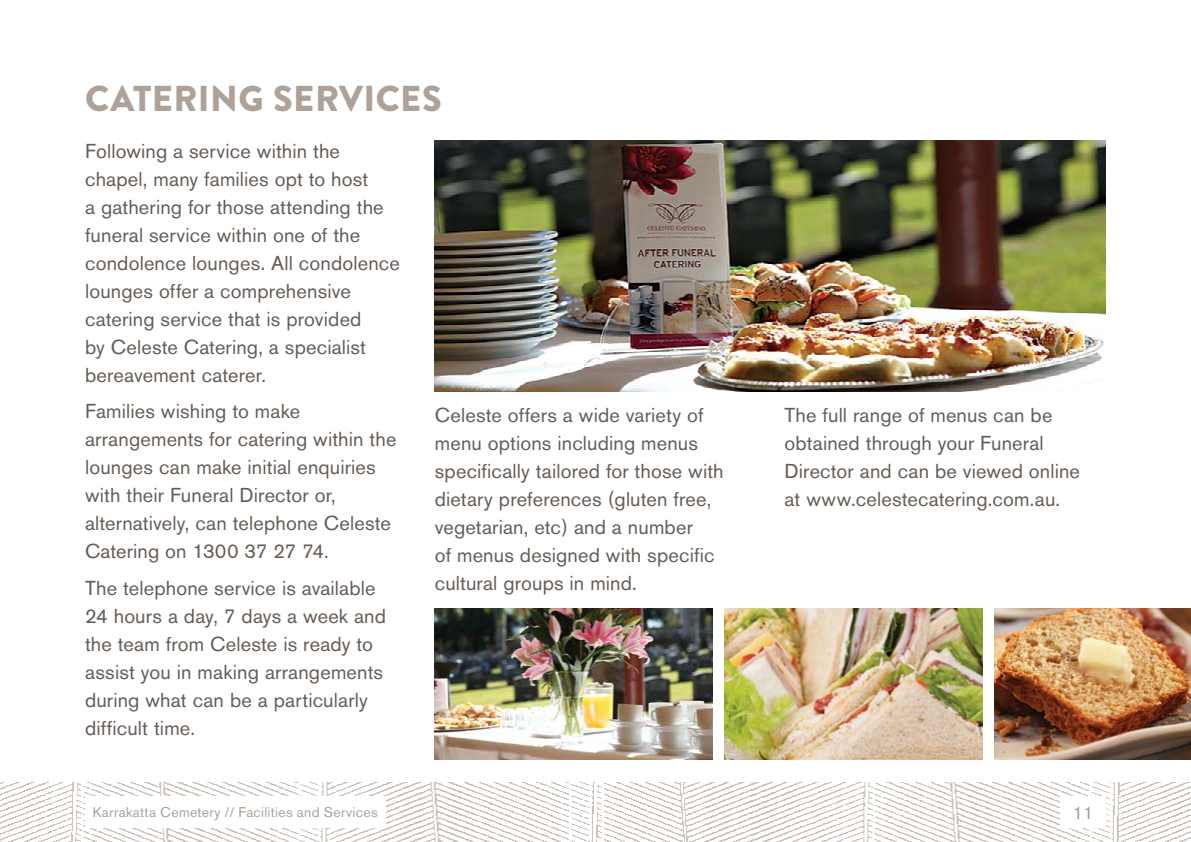
<style>
.page{position:relative;width:1191px;height:842px;background:#fff}
.page>*{position:absolute;margin:0;border:0;box-sizing:border-box;transform-origin:0 0}
.t1{font:900 36px "Brandon Grotesque";letter-spacing:.01em;color:#aea198}
.t2{font:20px/28px "Akzidenz Grotesk BE";letter-spacing:.01em;color:#655c55}
.t3{font:18px "Akzidenz Grotesk BE";color:#aca199}
.t4{font:14px "Akzidenz Grotesk BE";letter-spacing:.025em;color:#aea198}
</style>
<div class="page">
<img style="left:0;top:782px;width:1191px;height:60px">
<div style="left:85px;top:797px;width:301px;height:31px;background:#fff"></div>
<div style="left:1060px;top:797px;width:46px;height:31px;background:#fff"></div>
<img style="left:435px;top:141px;width:671px;height:251px">
<img style="left:435px;top:608px;width:277px;height:152px">
<img style="left:724px;top:608px;width:258px;height:152px">
<img style="left:994px;top:608px;width:197px;height:152px">
<h1 class="t1" style="left:85px;top:73px;width:358px">CATERING SERVICES</h1>
<p class="t2" style="left:85px;top:137px;width:316px">Following a service within the chapel, many families opt to host<br>a gathering for those attending the funeral service within one of the condolence lounges. All condolence lounges offer a comprehensive catering service that is provided<br>by Celeste Catering, a specialist bereavement caterer.</p>
<p class="t2" style="left:85px;top:397px;width:313px">Families wishing to make arrangements for catering within the lounges can make initial enquiries with their Funeral Director or, alternatively, can telephone Celeste<br>Catering on 1300 37 27 74.</p>
<p class="t2" style="left:85px;top:574px;width:302px">The telephone service is available<br>24 hours a day, 7 days a week and the team from Celeste is ready to assist you in making arrangements during what can be a particularly difficult time.</p>
<p class="t2" style="left:435px;top:401px;width:290px">Celeste offers a wide variety of menu options including menus specifically tailored for those with dietary preferences (gluten free, vegetarian, etc) and a number<br>of menus designed with specific cultural groups in mind.</p>
<p class="t2" style="left:784px;top:401px;width:297px">The full range of menus can be obtained through your Funeral<br>Director and can be viewed online at www.celestecatering.com.au.</p>
<p class="t4" style="left:93px;top:804px;width:286px">Karrakatta Cemetery // Facilities and Services</p>
<p class="t3" style="left:1072px;top:802px;width:22px">11</p>
</div>
